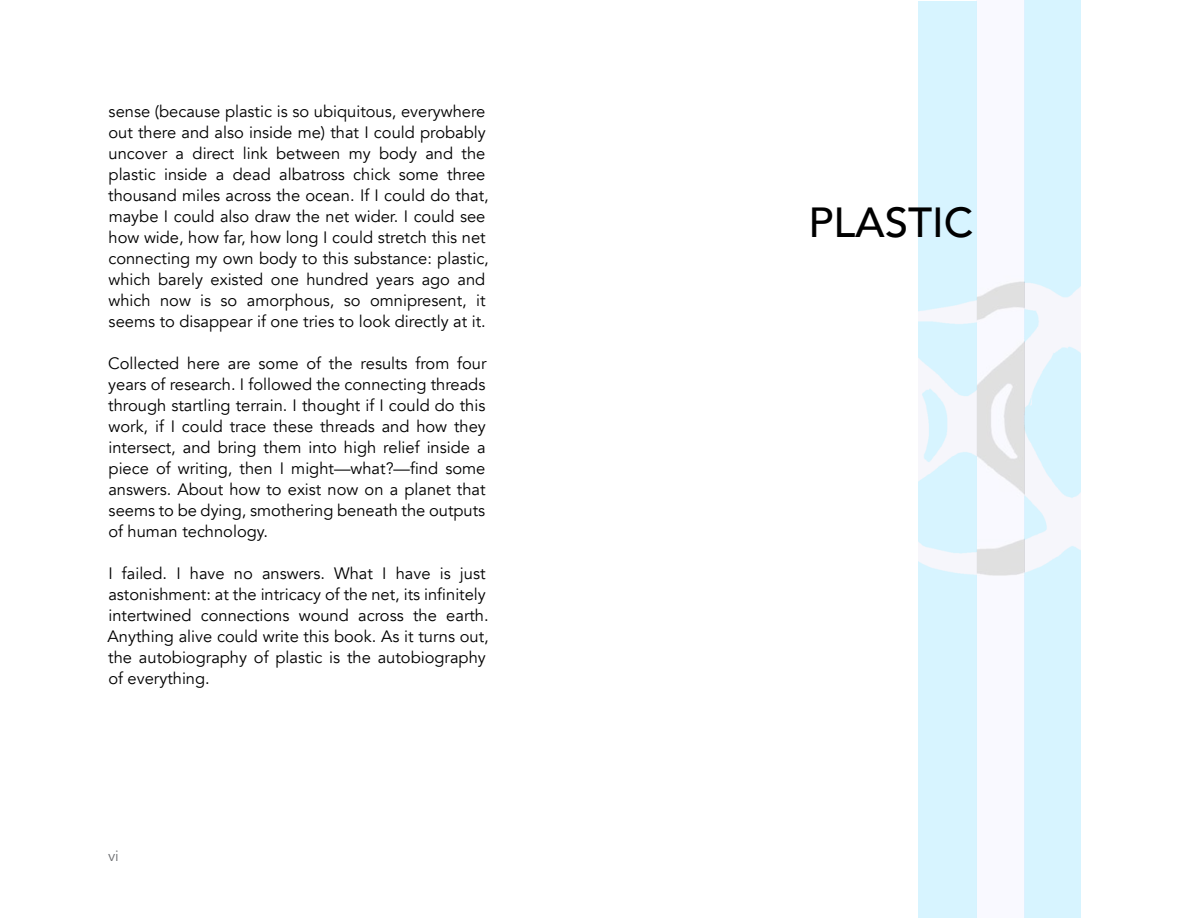
<style>
.page{position:relative;width:1188px;height:918px;background:#fff}
.page>*{position:absolute;margin:0;border:0;box-sizing:border-box;transform-origin:0 0}
.t1{font:500 42px "Avenir";color:#000}
.t2{font:16.5px/21px "Avenir";color:#000}
.t3{font:15px "Avenir";color:#6d6e71}
</style>
<div class="page">
<img style="left:976px;top:0;width:104px;height:918px">
<img style="left:918px;top:2px;width:58px;height:916px">
<p class="t2" style="left:108px;top:101px;width:382px">sense (because plastic is so ubiquitous, everywhere out there and also inside me) that I could probably uncover a direct link between my body and the plastic inside a dead albatross chick some three thousand miles across the ocean. If I could do that, maybe I could also draw the net wider. I could see how wide, how far, how long I could stretch this net connecting my own body to this substance: plastic, which barely existed one hundred years ago and which now is so amorphous, so omnipresent, it seems to disappear if one tries to look directly at it.</p>
<p class="t2" style="left:108px;top:353px;width:380px;text-align:justify">Collected here are some of the results from four years of research. I followed the connecting threads through startling terrain. I thought if I could do this work, if I could trace these threads and how they intersect, and bring them into high relief inside a piece of writing, then I might—what?—find some answers. About how to exist now on a planet that seems to be dying, smothering beneath the outputs of human technology.</p>
<p class="t2" style="left:108px;top:563px;width:383px">I failed. I have no answers. What I have is just astonishment: at the intricacy of the net, its infinitely intertwined connections wound across the earth.<br>Anything alive could write this book. As it turns out, the autobiography of plastic is the autobiography of everything.</p>
<p class="t3" style="left:108px;top:847px;width:12px">vi</p>
<h1 class="t1" style="left:809px;top:186px;width:166px">PLASTIC</h1>
</div>
